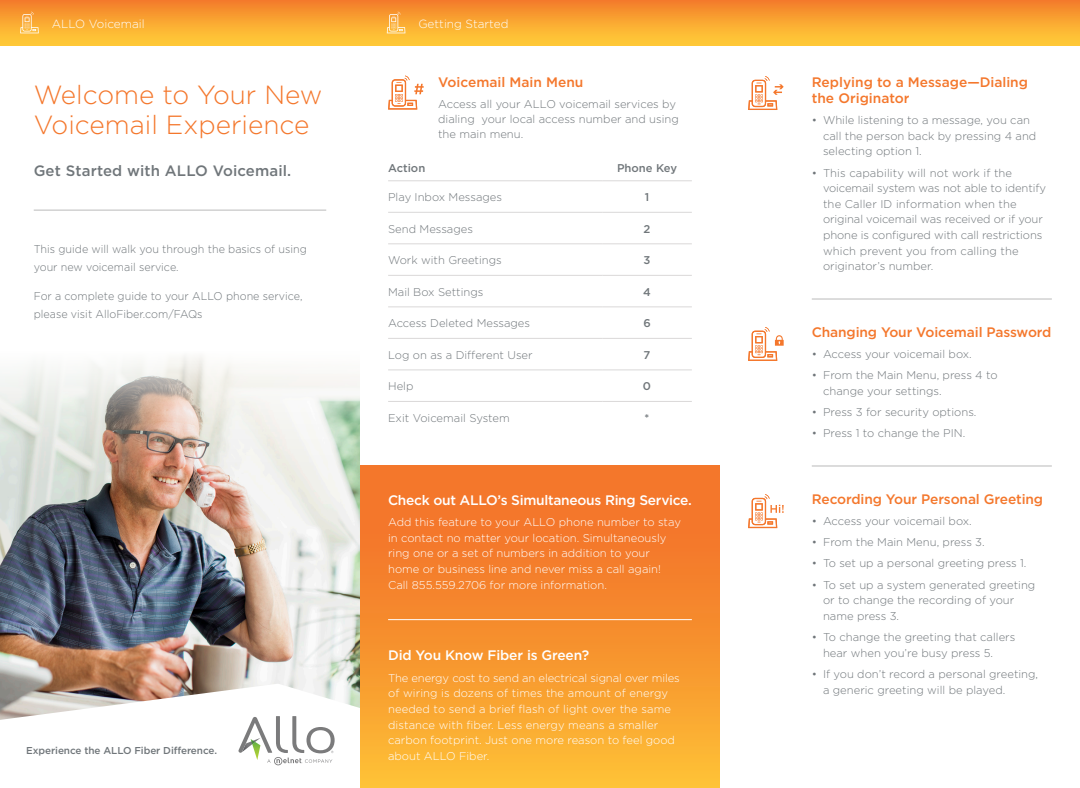
<style>
.page{position:relative;width:1080px;height:788px;background:#fff}
.page>*{position:absolute;margin:0;border:0;box-sizing:border-box;transform-origin:0 0}
.t1{font:300 26.25px/30px "Gotham";color:#f4772c}
.t2{font:500 15px "Gotham";letter-spacing:.01em;color:#70767a}
.t3{font:500 13.75px/15.6px "Gotham";letter-spacing:-.01em;color:#f4772c}
.t4{font:500 13.75px "Gotham";letter-spacing:-.02em;color:#fff}
.t5{font:300 11.88px "Gotham";color:#fff}
.t6{font:300 11.25px/15.6px "Gotham";color:#70767a}
.t7{font:300 11.25px/15.6px "Gotham";color:#fff}
.t8{font:300 11.25px/17.9px "Gotham";color:#70767a;scale:.96 1}
.t9{font:500 11.25px "Gotham";color:#70767a}
.t10{font:500 10px "Gotham";letter-spacing:-.01em;color:#70767a}
</style>
<div class="page">
<hr style="left:812px;top:299px;width:240px;height:1px;background:#bababa">
<hr style="left:812px;top:465px;width:240px;height:1px;background:#bababa">
<svg style="left:748px;top:76px;width:36px;height:34px"></svg>
<svg style="left:748px;top:327px;width:36px;height:34px"></svg>
<svg style="left:748px;top:494px;width:36px;height:34px"></svg>
<div style="left:720px;top:0;width:360px;height:45px;background:linear-gradient(to bottom,#f47e2b,#ffd039)"></div>
<img style="left:0;top:483px;width:360px;height:200px">
<svg style="left:0;top:683px;width:360px;height:83px"></svg>
<hr style="left:34px;top:210px;width:292px;height:1px;background:#bababa">
<svg style="left:239px;top:716px;width:96px;height:49px"></svg>
<svg style="left:0;top:356px;width:360px;height:127px"></svg>
<div style="left:0;top:0;width:371px;height:45px;background:linear-gradient(to bottom,#f47e2b,#ffd039)"></div>
<svg style="left:20px;top:12px;width:19px;height:21px"></svg>
<div style="left:349px;top:0;width:371px;height:45px;background:linear-gradient(to bottom,#f47e2b,#ffd039)"></div>
<div style="left:360px;top:465px;width:360px;height:323px;background:linear-gradient(to bottom,#f26928,#fcba35)"></div>
<hr style="left:388px;top:619px;width:304px;height:1px;background:#fff">
<svg style="left:387px;top:12px;width:18px;height:21px"></svg>
<hr style="left:388px;top:180px;width:214px;height:1px;background:#dad8d8">
<hr style="left:602px;top:180px;width:90px;height:1px;background:#dad8d8">
<hr style="left:388px;top:212px;width:214px;height:1px;background:#dad8d8">
<hr style="left:602px;top:212px;width:90px;height:1px;background:#dad8d8">
<hr style="left:388px;top:243px;width:214px;height:1px;background:#dad8d8">
<hr style="left:602px;top:243px;width:90px;height:1px;background:#dad8d8">
<hr style="left:388px;top:275px;width:214px;height:1px;background:#dad8d8">
<hr style="left:602px;top:275px;width:90px;height:1px;background:#dad8d8">
<hr style="left:388px;top:306px;width:214px;height:1px;background:#dad8d8">
<hr style="left:602px;top:306px;width:90px;height:1px;background:#dad8d8">
<hr style="left:388px;top:338px;width:214px;height:1px;background:#dad8d8">
<hr style="left:602px;top:338px;width:90px;height:1px;background:#dad8d8">
<hr style="left:388px;top:369px;width:214px;height:1px;background:#dad8d8">
<hr style="left:602px;top:369px;width:90px;height:1px;background:#dad8d8">
<hr style="left:388px;top:401px;width:214px;height:1px;background:#dad8d8">
<hr style="left:602px;top:401px;width:90px;height:1px;background:#dad8d8">
<svg style="left:388px;top:76px;width:36px;height:33px"></svg>
<p class="t5" style="left:52px;top:17px;width:95px">ALLO Voicemail</p>
<p class="t1" style="left:34px;top:79px;width:290px">Welcome to Your New<br>Voicemail Experience</p>
<p class="t2" style="left:34px;top:161px;width:259px">Get Started with ALLO Voicemail.</p>
<p class="t8" style="left:34px;top:239px;width:286px">This guide will walk you through the basics of using your new voicemail service.</p>
<p class="t8" style="left:34px;top:286px;width:281px">For a complete guide to your ALLO phone service, please visit AlloFiber.com/FAQs</p>
<p class="t10" style="left:26px;top:744px;width:192px">Experience the ALLO Fiber Difference.</p>
<p class="t5" style="left:418px;top:17px;width:92px">Getting Started</p>
<p class="t3" style="left:438px;top:74px;width:147px">Voicemail Main Menu</p>
<p class="t6" style="left:438px;top:96px;width:242px;line-height:15px">Access all your ALLO voicemail services by dialing your local access number and using the main menu.</p>
<p class="t9" style="left:388px;top:160px;width:39px">Action</p>
<p class="t9" style="left:617px;top:160px;width:62px">Phone Key</p>
<p class="t6" style="left:388px;top:189px;width:115px">Play Inbox Messages</p>
<p class="t9" style="left:645px;top:190px;width:6px">1</p>
<p class="t6" style="left:388px;top:220px;width:86px">Send Messages</p>
<p class="t9" style="left:644px;top:221px;width:8px">2</p>
<p class="t6" style="left:388px;top:252px;width:115px">Work with Greetings</p>
<p class="t9" style="left:644px;top:253px;width:8px">3</p>
<p class="t6" style="left:388px;top:283px;width:97px">Mail Box Settings</p>
<p class="t9" style="left:643px;top:284px;width:9px">4</p>
<p class="t6" style="left:388px;top:315px;width:144px">Access Deleted Messages</p>
<p class="t9" style="left:643px;top:316px;width:9px">6</p>
<p class="t6" style="left:388px;top:346px;width:146px">Log on as a Different User</p>
<p class="t9" style="left:644px;top:347px;width:8px">7</p>
<p class="t6" style="left:388px;top:378px;width:27px">Help</p>
<p class="t9" style="left:643px;top:379px;width:10px">0</p>
<p class="t6" style="left:388px;top:409px;width:123px">Exit Voicemail System</p>
<p class="t9" style="left:645px;top:410px;width:6px">*</p>
<p class="t4" style="left:388px;top:491px;width:305px">Check out ALLO’s Simultaneous Ring Service.</p>
<p class="t7" style="left:388px;top:514px;width:294px">Add this feature to your ALLO phone number to stay in contact no matter your location. Simultaneously ring one or a set of numbers in addition to your home or business line and never miss a call again!<br>Call 855.559.2706 for more information.</p>
<p class="t4" style="left:388px;top:646px;width:203px">Did You Know Fiber is Green?</p>
<p class="t7" style="left:388px;top:669px;width:293px">The energy cost to send an electrical signal over miles of wiring is dozens of times the amount of energy needed to send a brief flash of light over the same distance with fiber. Less energy means a smaller carbon footprint. Just one more reason to feel good about ALLO Fiber.</p>
<p class="t3" style="left:812px;top:74px;width:218px">Replying to a Message—Dialing the Originator</p>
<p class="t6" style="left:823px;top:112px;width:215px;text-indent:-11px">• While listening to a message, you can call the person back by pressing 4 and selecting option 1.</p>
<p class="t6" style="left:823px;top:164px;width:225px;text-indent:-11px">• This capability will not work if the voicemail system was not able to identify the Caller ID information when the original voicemail was received or if your phone is configured with call restrictions which prevent you from calling the originator’s number.</p>
<p class="t3" style="left:812px;top:324px;width:241px">Changing Your Voicemail Password</p>
<p class="t6" style="left:812px;top:346px;width:162px">• Access your voicemail box.</p>
<p class="t6" style="left:823px;top:367px;width:176px;text-indent:-11px">• From the Main Menu, press 4 to change your settings.</p>
<p class="t6" style="left:812px;top:404px;width:166px">• Press 3 for security options.</p>
<p class="t6" style="left:812px;top:425px;width:155px">• Press 1 to change the PIN.</p>
<p class="t3" style="left:812px;top:490px;width:233px">Recording Your Personal Greeting</p>
<p class="t6" style="left:812px;top:512px;width:162px">• Access your voicemail box.</p>
<p class="t6" style="left:812px;top:534px;width:174px">• From the Main Menu, press 3.</p>
<p class="t6" style="left:812px;top:555px;width:216px">• To set up a personal greeting press 1.</p>
<p class="t6" style="left:823px;top:576px;width:214px;text-indent:-11px">• To set up a system generated greeting or to change the recording of your name press 3.</p>
<p class="t6" style="left:823px;top:629px;width:194px;text-indent:-11px">• To change the greeting that callers hear when you’re busy press 5.</p>
<p class="t6" style="left:823px;top:666px;width:217px;text-indent:-11px">• If you don’t record a personal greeting, a generic greeting will be played.</p>
</div>
